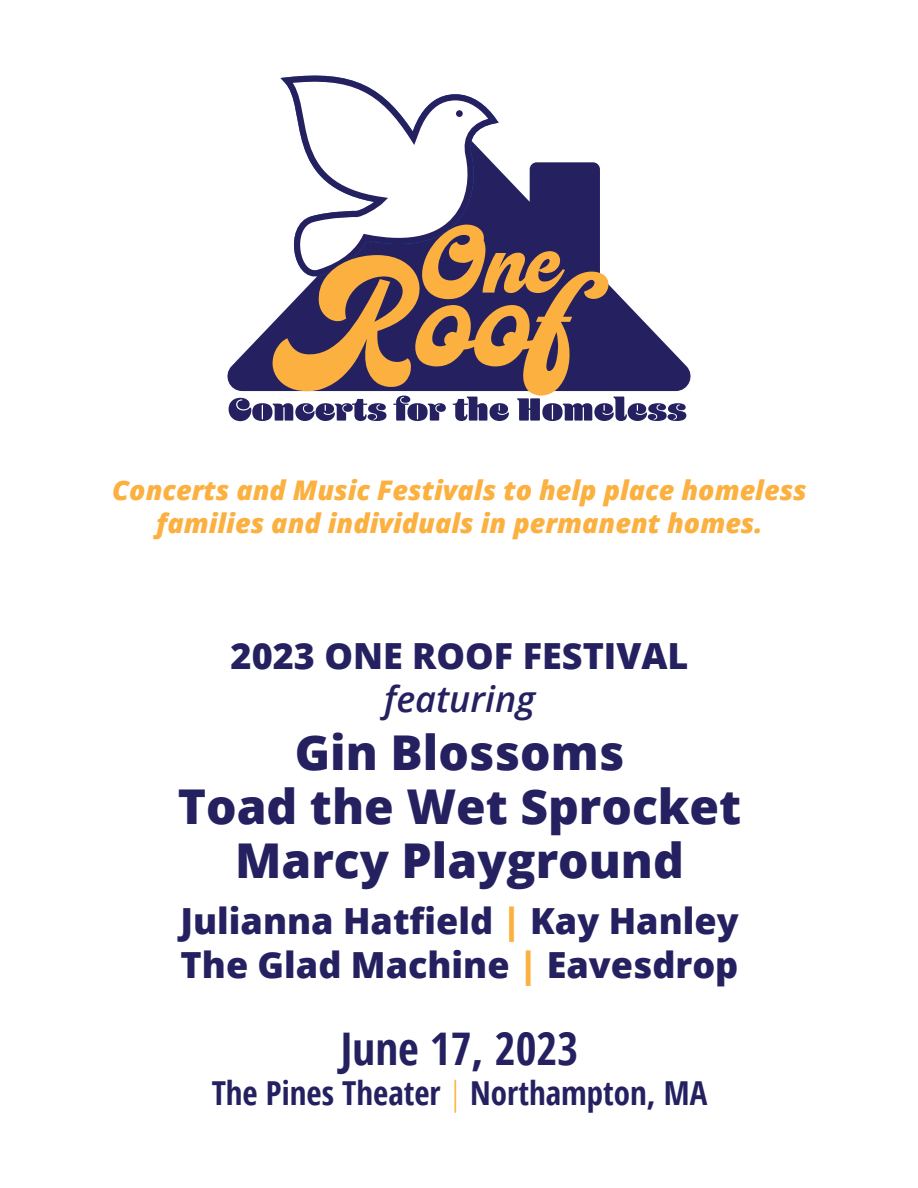
<style>
.page{position:relative;width:918px;height:1188px;background:#fff}
.page>*{position:absolute;margin:0;border:0;box-sizing:border-box;transform-origin:0 0}
.t1{font:800 48px/54px "Open Sans";color:#252161;text-align:center}
.t2{font:700 45px "Open Sans Condensed";color:#252161}
.t3{font:800 36px "Open Sans";color:#252161}
.t4{font:italic 600 36px "Open Sans";color:#252161}
.t5{font:700 33px "Open Sans Condensed";color:#252161}
.t6{font:italic 800 27px/32.4px "Open Sans";color:#fbb03f;text-align:center}
.s1{color:#fbb03f}
.s2{font-weight:300;color:#fbb03f}
</style>
<div class="page">
<svg style="left:229px;top:75px;width:457px;height:346px"></svg>
<p class="t6" style="left:112px;top:473px;width:696px">Concerts and Music Festivals to help place homeless families and individuals in permanent homes.</p>
<p class="t3" style="left:231px;top:628px;width:459px">2023 ONE ROOF FESTIVAL</p>
<p class="t4" style="left:384px;top:674px;width:153px">featuring</p>
<p class="t1" style="left:178px;top:723px;width:565px">Gin Blossoms<br>Toad the Wet Sprocket<br>Marcy Playground</p>
<p class="t3" style="left:180px;top:894px;width:560px">Julianna Hatfield <span class="s1">|</span> Kay Hanley</p>
<p class="t3" style="left:181px;top:937px;width:559px">The Glad Machine <span class="s1">|</span> Eavesdrop</p>
<p class="t2" style="left:341px;top:1018px;width:239px">June 17, 2023</p>
<p class="t5" style="left:212px;top:1070px;width:497px">The Pines Theater <span class="s2">|</span> Northampton, MA</p>
</div>
